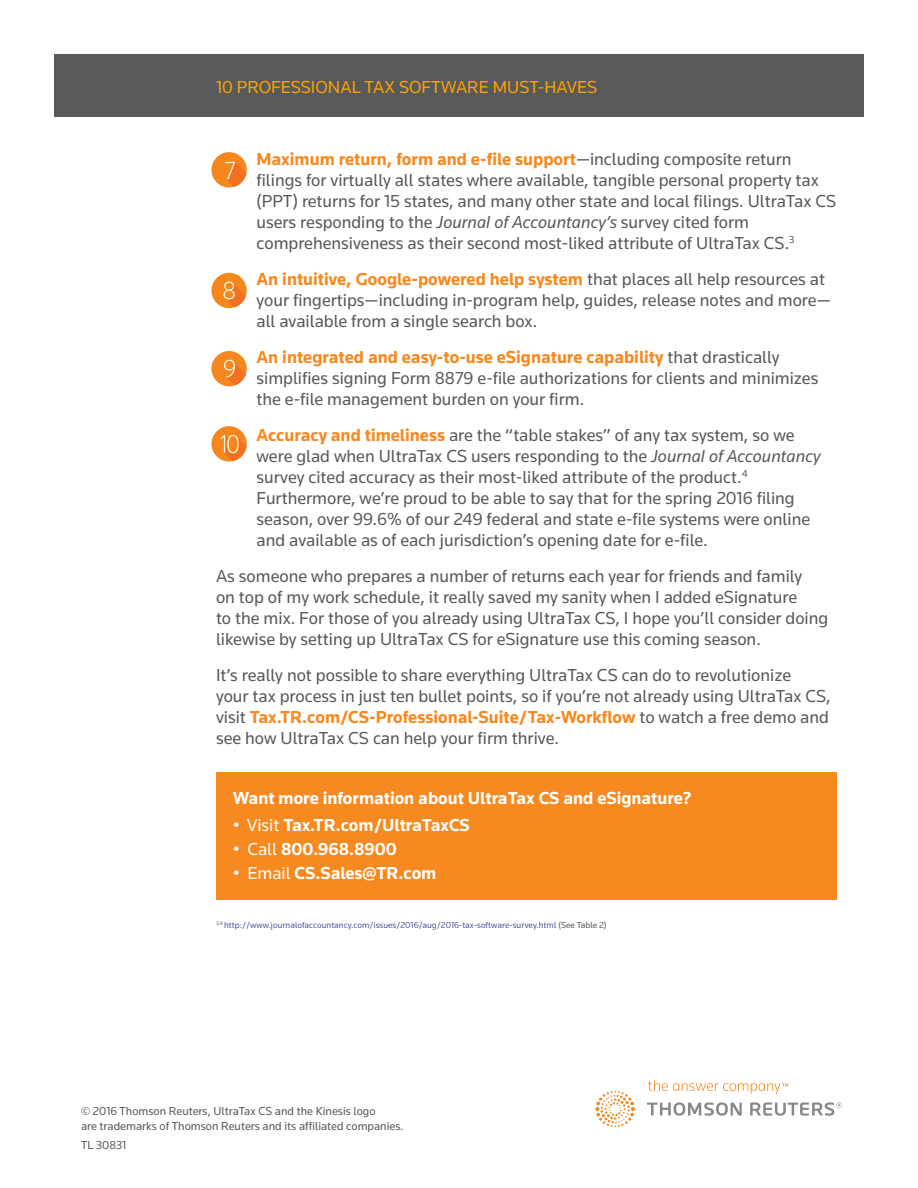
<style>
.page{position:relative;width:918px;height:1188px;background:#fff}
.page>*{position:absolute;margin:0;border:0;box-sizing:border-box;transform-origin:0 0}
.t1{font:18px/21px "Knowledge";color:#58595b}
.t2{font:700 18px "Knowledge";color:#fff}
.t3{font:18px "Knowledge";color:#ffa200}
.t4{font:12px/15px "Knowledge";color:#58595b}
.t5{font:9px "Knowledge";color:#4f5b9e}
.s1{font-weight:700;color:#f6891f}
.s2{font-style:italic}
.s3{font-weight:400}
.s4{color:#58595b}
</style>
<div class="page">
<div style="left:216px;top:772px;width:621px;height:127px;background:#f6891f"></div>
<svg style="left:595px;top:1080px;width:247px;height:47px"></svg>
<div style="left:54px;top:54px;width:810px;height:63px;background:#58595b"></div>
<div style="left:211px;top:273px;width:36px;height:35px;background:#f5871f;border-radius:50%"></div>
<svg style="left:224px;top:282px;width:22px;height:25px"></svg>
<div style="left:211px;top:152px;width:36px;height:36px;background:#f5871f;border-radius:50%"></div>
<svg style="left:225px;top:162px;width:21px;height:25px"></svg>
<div style="left:211px;top:351px;width:36px;height:35px;background:#f5871f;border-radius:50%"></div>
<svg style="left:224px;top:360px;width:22px;height:26px"></svg>
<div style="left:211px;top:426px;width:36px;height:36px;background:#f5871f;border-radius:50%"></div>
<svg style="left:220px;top:435px;width:27px;height:26px"></svg>
<p class="t3" style="left:216px;top:76px;width:383px">10 PROFESSIONAL TAX SOFTWARE MUST-HAVES</p>
<p class="t1" style="left:256px;top:148px;width:581px"><span class="s1">Maximum return, form and e-file support</span>—including composite return filings for virtually all states where available, tangible personal property tax (PPT) returns for 15 states, and many other state and local filings. UltraTax CS users responding to the <span class="s2">Journal of Accountancy’s</span> survey cited form comprehensiveness as their second most-liked attribute of UltraTax CS.<sup>3</sup></p>
<p class="t1" style="left:256px;top:268px;width:576px"><span class="s1">An intuitive, Google-powered help system</span> that places all help resources at your fingertips—including in-program help, guides, release notes and more— all available from a single search box.</p>
<p class="t1" style="left:256px;top:346px;width:563px"><span class="s1">An integrated and easy-to-use eSignature capability</span> that drastically simplifies signing Form 8879 e-file authorizations for clients and minimizes the e-file management burden on your firm.</p>
<p class="t1" style="left:256px;top:424px;width:566px"><span class="s1">Accuracy and timeliness</span> are the “table stakes” of any tax system, so we were glad when UltraTax CS users responding to the <span class="s2">Journal of Accountancy </span>survey cited accuracy as their most-liked attribute of the product.<sup>4<br></sup>Furthermore, we’re proud to be able to say that for the spring 2016 filing season, over 99.6% of our 249 federal and state e-file systems were online and available as of each jurisdiction’s opening date for e-file.</p>
<p class="t1" style="left:216px;top:565px;width:614px">As someone who prepares a number of returns each year for friends and family<br>on top of my work schedule, it really saved my sanity when I added eSignature<br>to the mix. For those of you already using UltraTax CS, I hope you’ll consider doing likewise by setting up UltraTax CS for eSignature use this coming season.</p>
<p class="t1" style="left:216px;top:664px;width:616px">It’s really not possible to share everything UltraTax CS can do to revolutionize<br>your tax process in just ten bullet points, so if you’re not already using UltraTax CS, visit <span class="s1">Tax.TR.com/CS-Professional-Suite/Tax-Workflow</span> to watch a free demo and see how UltraTax CS can help your firm thrive.</p>
<p class="t2" style="left:233px;top:787px;width:460px">Want more information about UltraTax CS and eSignature?</p>
<p class="t2" style="left:233px;top:814px;width:238px"><span class="s3">• Visit</span> Tax.TR.com/UltraTaxCS</p>
<p class="t2" style="left:233px;top:838px;width:165px"><span class="s3">• Call</span> 800.968.8900</p>
<p class="t2" style="left:233px;top:862px;width:205px"><span class="s3">• Email</span> CS.Sales@TR.com</p>
<p class="t5" style="left:216px;top:920px;width:392px"><sup>3,4</sup> http://www.journalofaccountancy.com/issues/2016/aug/2016-tax-software-survey.html <span class="s4">(See Table 2)</span></p>
<p class="t4" style="left:81px;top:1103px;width:324px">© 2016 Thomson Reuters, UltraTax CS and the Kinesis logo<br>are trademarks of Thomson Reuters and its affiliated companies.</p>
<p class="t4" style="left:81px;top:1137px;width:47px">TL 30831</p>
</div>
